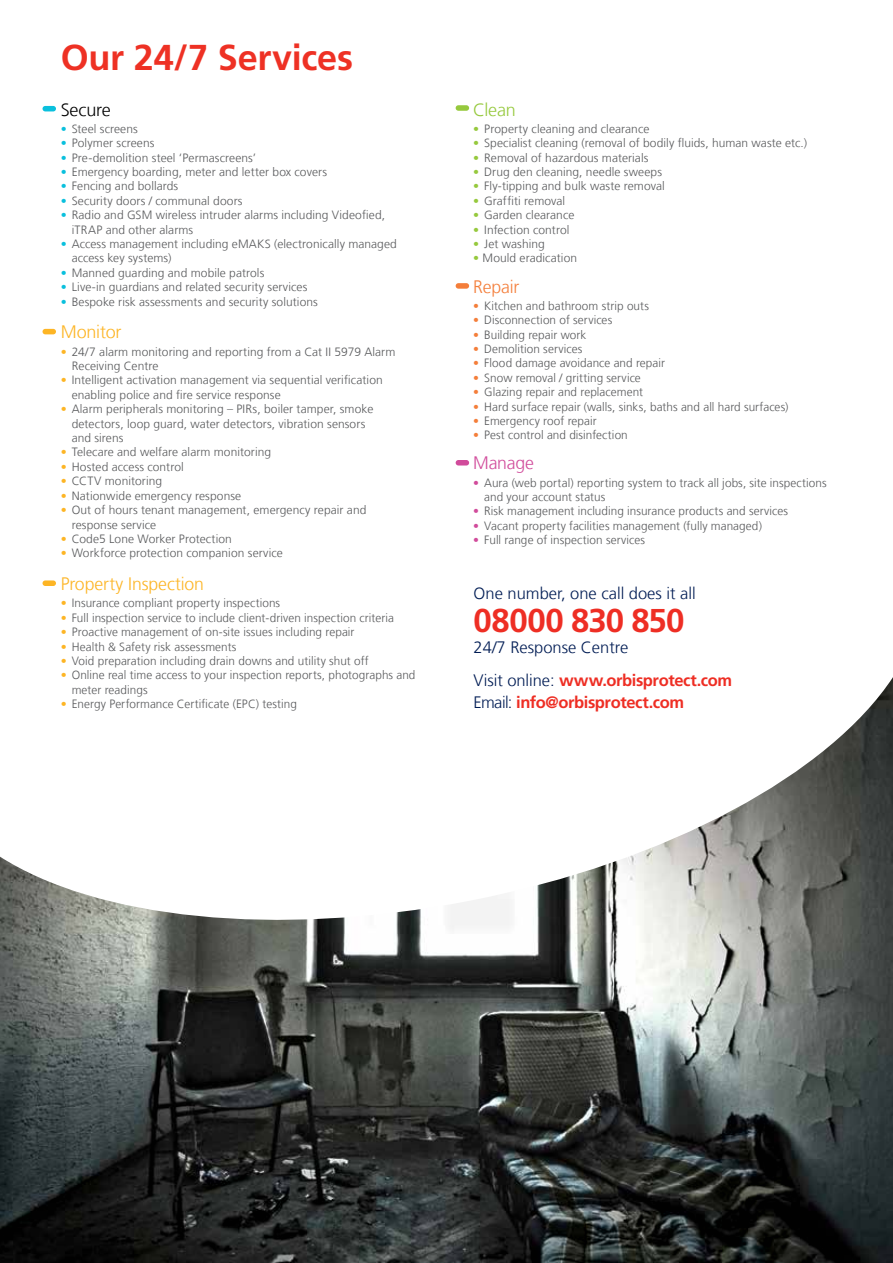
<style>
.page{position:relative;width:893px;height:1263px;background:#fff}
.page>*{position:absolute;margin:0;border:0;box-sizing:border-box;transform-origin:0 0}
.t1{font:700 36px "Frutiger LT Com";letter-spacing:-.005em;color:#ee3124}
.t2{font:700 33px "Frutiger LT Com";letter-spacing:-.02em;color:#ee2e24}
.t3{font:300 18px "Frutiger LT Com";letter-spacing:-.005em;color:#fdb525}
.t4{font:300 18px "Frutiger LT Com";letter-spacing:-.015em;color:#000}
.t5{font:300 18px "Frutiger LT Com";letter-spacing:-.01em;color:#f47e3a}
.t6{font:300 18px "Frutiger LT Com";letter-spacing:-.01em;color:#d14b9b}
.t7{font:300 18px "Frutiger LT Com";letter-spacing:-.01em;color:#96c93d}
.t8{font:300 16.5px/32.8px "Frutiger LT Com";color:#001c54}
.t9{font:700 16.5px "Frutiger LT Com";letter-spacing:-.025em;color:#ee2e24}
.t10{font:300 12px/14.4px "Frutiger LT Com";letter-spacing:.005em;color:#58595b}
.s1{color:#0ac0dd}
.s2{color:#fdb525}
.s3{color:#96c93d}
.s4{color:#f47e3a}
.s5{color:#d14b9b}
.s6{font-weight:700;color:#ee2e24}
.s7{font-weight:300;color:#001c54}
</style>
<div class="page">
<svg style="left:43px;top:106px;width:13px;height:5px"></svg>
<svg style="left:43px;top:329px;width:13px;height:5px"></svg>
<svg style="left:43px;top:580px;width:13px;height:6px"></svg>
<svg style="left:456px;top:105px;width:13px;height:6px"></svg>
<svg style="left:456px;top:283px;width:13px;height:6px"></svg>
<svg style="left:456px;top:460px;width:13px;height:5px"></svg>
<img style="left:0;top:677px;width:893px;height:586px">
<h1 class="t1" style="left:61px;top:36px;width:294px">Our 24/7 Services</h1>
<h3 class="t4" style="left:61px;top:99px;width:52px">Secure</h3>
<p class="t10" style="left:61px;top:122px;width:79px"><span class="s1">•</span> Steel screens</p>
<p class="t10" style="left:61px;top:136px;width:95px"><span class="s1">•</span> Polymer screens</p>
<p class="t10" style="left:61px;top:150px;width:197px"><span class="s1">•</span> Pre-demolition steel ‘Permascreens’</p>
<p class="t10" style="left:61px;top:165px;width:268px"><span class="s1">•</span> Emergency boarding, meter and letter box covers</p>
<p class="t10" style="left:61px;top:179px;width:119px"><span class="s1">•</span> Fencing and bollards</p>
<p class="t10" style="left:61px;top:194px;width:183px"><span class="s1">•</span> Security doors / communal doors</p>
<p class="t10" style="left:72px;top:208px;width:315px;text-indent:-11px"><span class="s1">•</span> Radio and GSM wireless intruder alarms including Videofied, iTRAP and other alarms</p>
<p class="t10" style="left:72px;top:237px;width:327px;text-indent:-11px"><span class="s1">•</span> Access management including eMAKS (electronically managed access key systems)</p>
<p class="t10" style="left:61px;top:266px;width:205px"><span class="s1">•</span> Manned guarding and mobile patrols</p>
<p class="t10" style="left:61px;top:280px;width:248px"><span class="s1">•</span> Live-in guardians and related security services</p>
<p class="t10" style="left:61px;top:294px;width:259px"><span class="s1">•</span> Bespoke risk assessments and security solutions</p>
<h3 class="t3" style="left:61px;top:322px;width:62px">Monitor</h3>
<p class="t10" style="left:72px;top:344px;width:325px;text-indent:-11px"><span class="s2">•</span> 24/7 alarm monitoring and reporting from a Cat II 5979 Alarm<br>Receiving Centre</p>
<p class="t10" style="left:72px;top:373px;width:313px;text-indent:-11px"><span class="s2">•</span> Intelligent activation management via sequential verification enabling police and fire service response</p>
<p class="t10" style="left:72px;top:402px;width:303px;text-indent:-11px"><span class="s2">•</span> Alarm peripherals monitoring – PIRs, boiler tamper, smoke detectors, loop guard, water detectors, vibration sensors and sirens</p>
<p class="t10" style="left:61px;top:445px;width:212px"><span class="s2">•</span> Telecare and welfare alarm monitoring</p>
<p class="t10" style="left:61px;top:460px;width:125px"><span class="s2">•</span> Hosted access control</p>
<p class="t10" style="left:61px;top:474px;width:103px"><span class="s2">•</span> CCTV monitoring</p>
<p class="t10" style="left:61px;top:488px;width:182px"><span class="s2">•</span> Nationwide emergency response</p>
<p class="t10" style="left:72px;top:503px;width:296px;text-indent:-11px"><span class="s2">•</span> Out of hours tenant management, emergency repair and response service</p>
<p class="t10" style="left:61px;top:532px;width:173px"><span class="s2">•</span> Code5 Lone Worker Protection</p>
<p class="t10" style="left:61px;top:546px;width:224px"><span class="s2">•</span> Workforce protection companion service</p>
<h3 class="t3" style="left:61px;top:573px;width:145px">Property Inspection</h3>
<p class="t10" style="left:61px;top:596px;width:221px"><span class="s2">•</span> Insurance compliant property inspections</p>
<p class="t10" style="left:61px;top:610px;width:335px"><span class="s2">•</span> Full inspection service to include client-driven inspection criteria</p>
<p class="t10" style="left:61px;top:625px;width:295px"><span class="s2">•</span> Proactive management of on-site issues including repair</p>
<p class="t10" style="left:61px;top:639px;width:177px"><span class="s2">•</span> Health &amp; Safety risk assessments</p>
<p class="t10" style="left:61px;top:654px;width:310px"><span class="s2">•</span> Void preparation including drain downs and utility shut off</p>
<p class="t10" style="left:72px;top:668px;width:345px;text-indent:-11px"><span class="s2">•</span> Online real time access to your inspection reports, photographs and meter readings</p>
<p class="t10" style="left:61px;top:697px;width:238px"><span class="s2">•</span> Energy Performance Certificate (EPC) testing</p>
<h3 class="t7" style="left:473px;top:99px;width:44px">Clean</h3>
<p class="t10" style="left:473px;top:122px;width:178px"><span class="s3">•</span> Property cleaning and clearance</p>
<p class="t10" style="left:473px;top:136px;width:335px"><span class="s3">•</span> Specialist cleaning (removal of bodily fluids, human waste etc.)</p>
<p class="t10" style="left:473px;top:150px;width:177px"><span class="s3">•</span> Removal of hazardous materials</p>
<p class="t10" style="left:473px;top:165px;width:190px"><span class="s3">•</span> Drug den cleaning, needle sweeps</p>
<p class="t10" style="left:473px;top:179px;width:193px"><span class="s3">•</span> Fly-tipping and bulk waste removal</p>
<p class="t10" style="left:473px;top:194px;width:94px"><span class="s3">•</span> Graffiti removal</p>
<p class="t10" style="left:473px;top:208px;width:103px"><span class="s3">•</span> Garden clearance</p>
<p class="t10" style="left:473px;top:222px;width:98px"><span class="s3">•</span> Infection control</p>
<p class="t10" style="left:473px;top:237px;width:73px"><span class="s3">•</span> Jet washing</p>
<p class="t10" style="left:473px;top:251px;width:106px"><span class="s3">•</span> Mould eradication</p>
<h3 class="t5" style="left:473px;top:276px;width:48px">Repair</h3>
<p class="t10" style="left:473px;top:298px;width:177px"><span class="s4">•</span> Kitchen and bathroom strip outs</p>
<p class="t10" style="left:473px;top:313px;width:141px"><span class="s4">•</span> Disconnection of services</p>
<p class="t10" style="left:473px;top:327px;width:115px"><span class="s4">•</span> Building repair work</p>
<p class="t10" style="left:473px;top:342px;width:111px"><span class="s4">•</span> Demolition services</p>
<p class="t10" style="left:473px;top:356px;width:193px"><span class="s4">•</span> Flood damage avoidance and repair</p>
<p class="t10" style="left:473px;top:370px;width:169px"><span class="s4">•</span> Snow removal / gritting service</p>
<p class="t10" style="left:473px;top:385px;width:171px"><span class="s4">•</span> Glazing repair and replacement</p>
<p class="t10" style="left:473px;top:399px;width:317px"><span class="s4">•</span> Hard surface repair (walls, sinks, baths and all hard surfaces)</p>
<p class="t10" style="left:473px;top:414px;width:125px"><span class="s4">•</span> Emergency roof repair</p>
<p class="t10" style="left:473px;top:428px;width:156px"><span class="s4">•</span> Pest control and disinfection</p>
<h3 class="t6" style="left:473px;top:453px;width:62px">Manage</h3>
<p class="t10" style="left:484px;top:475px;width:344px;text-indent:-11px"><span class="s5">•</span> Aura (web portal) reporting system to track all jobs, site inspections and your account status</p>
<p class="t10" style="left:473px;top:504px;width:316px"><span class="s5">•</span> Risk management including insurance products and services</p>
<p class="t10" style="left:473px;top:519px;width:290px"><span class="s5">•</span> Vacant property facilities management (fully managed)</p>
<p class="t10" style="left:473px;top:533px;width:173px"><span class="s5">•</span> Full range of inspection services</p>
<h3 class="t8" style="left:474px;top:577px;width:224px">One number, one call does it all</h3>
<h2 class="t2" style="left:474px;top:601px;width:212px">08000 830 850</h2>
<h3 class="t8" style="left:474px;top:631px;width:260px">24/7 Response Centre<br>Visit online: <span class="s6">www.orbisprotect.com</span></h3>
<h3 class="t9" style="left:474px;top:693px;width:212px"><span class="s7">Email:</span> info@orbisprotect.com</h3>
</div>
